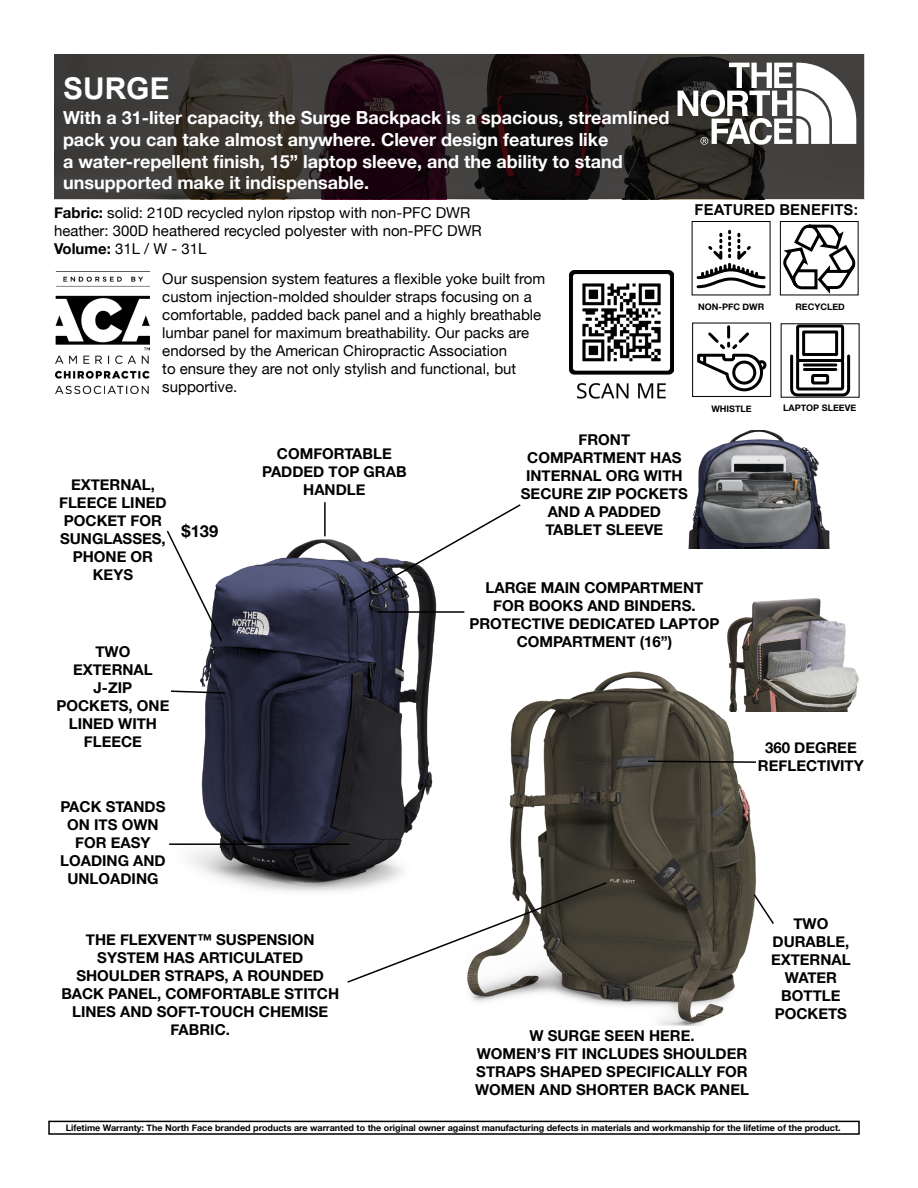
<style>
.page{position:relative;width:918px;height:1188px;background:#fff}
.page>*{position:absolute;margin:0;border:0;box-sizing:border-box;transform-origin:0 0}
.t1{font:700 30px "Arial";color:#fff}
.t2{font:700 18px/21.6px "Helvetica Neue";color:#fff}
.t3{font:700 16.5px "Helvetica Neue";color:#000}
.t4{font:700 15px/18px "Helvetica Neue";color:#000;text-align:center}
.t5{font:15px/18px "Helvetica Neue";color:#000}
.t6{font:700 15px "Arial";color:#000}
.t7{font:700 9px "Helvetica Neue";color:#000}
.s1{font-weight:700}
</style>
<div class="page">
<svg style="left:54px;top:55px;width:809px;height:144px;background:#2e2828"></svg>
<svg style="left:678px;top:63px;width:178px;height:82px"></svg>
<svg style="left:783px;top:224px;width:73px;height:69px"></svg>
<div style="left:780px;top:221px;width:79px;height:74px;border:1px solid #000"></div>
<svg style="left:696px;top:229px;width:70px;height:60px"></svg>
<svg style="left:790px;top:325px;width:61px;height:71px"></svg>
<div style="left:48px;top:1121px;width:812px;height:14px;border:2px solid #000"></div>
<img style="left:190px;top:536px;width:275px;height:356px">
<img style="left:570px;top:270px;width:104px;height:129px">
<img style="left:468px;top:671px;width:288px;height:355px">
<svg style="left:347px;top:504px;width:174px;height:100px"></svg>
<svg style="left:346px;top:881px;width:262px;height:103px"></svg>
<img style="left:688px;top:430px;width:142px;height:119px">
<img style="left:722px;top:598px;width:137px;height:114px">
<svg style="left:752px;top:892px;width:22px;height:34px"></svg>
<hr style="left:324px;top:502px;width:2px;height:34px;background:#000">
<hr style="left:378px;top:611px;width:86px;height:2px;background:#000">
<svg style="left:646px;top:760px;width:110px;height:4px"></svg>
<img style="left:56px;top:276px;width:94px;height:118px">
<svg style="left:697px;top:325px;width:70px;height:67px"></svg>
<div style="left:692px;top:323px;width:79px;height:74px;border:1px solid #000"></div>
<svg style="left:166px;top:530px;width:57px;height:113px"></svg>
<svg style="left:171px;top:690px;width:56px;height:5px"></svg>
<hr style="left:169px;top:843px;width:180px;height:2px;background:#000">
<h1 class="t1" style="left:63px;top:69px;width:108px">SURGE</h1>
<p class="t2" style="left:63px;top:108px;width:608px">With a 31-liter capacity, the Surge Backpack is a spacious, streamlined pack you can take almost anywhere. Clever design features like<br>a water-repellent finish, 15” laptop sleeve, and the ability to stand unsupported make it indispensable.</p>
<p class="t5" style="left:54px;top:205px;width:429px"><span class="s1">Fabric:</span> solid: 210D recycled nylon ripstop with non-PFC DWR heather: 300D heathered recycled polyester with non-PFC DWR<br><span class="s1">Volume:</span> 31L / W - 31L</p>
<p class="t5" style="left:162px;top:270px;width:384px">Our suspension system features a flexible yoke built from custom injection-molded shoulder straps focusing on a comfortable, padded back panel and a highly breathable lumbar panel for maximum breathability. Our packs are endorsed by the American Chiropractic Association<br>to ensure they are not only stylish and functional, but supportive.</p>
<p class="t6" style="left:695px;top:199px;width:165px">FEATURED BENEFITS:</p>
<p class="t7" style="left:698px;top:300px;width:68px">NON-PFC DWR</p>
<p class="t7" style="left:795px;top:300px;width:51px">RECYCLED</p>
<p class="t7" style="left:711px;top:401px;width:42px">WHISTLE</p>
<p class="t7" style="left:783px;top:400px;width:74px">LAPTOP SLEEVE</p>
<p class="t4" style="left:59px;top:476px;width:109px">EXTERNAL,<br>FLEECE LINED<br>POCKET FOR<br>SUNGLASSES,<br>PHONE OR<br>KEYS</p>
<p class="t3" style="left:182px;top:518px;width:38px">$139</p>
<p class="t4" style="left:262px;top:445px;width:146px">COMFORTABLE<br>PADDED TOP GRAB<br>HANDLE</p>
<p class="t4" style="left:521px;top:431px;width:168px">FRONT<br>COMPARTMENT HAS<br>INTERNAL ORG WITH<br>SECURE ZIP POCKETS<br>AND A PADDED<br>TABLET SLEEVE</p>
<p class="t4" style="left:56px;top:643px;width:115px">TWO<br>EXTERNAL<br>J-ZIP<br>POCKETS, ONE<br>LINED WITH<br>FLEECE</p>
<p class="t4" style="left:60px;top:798px;width:107px">PACK STANDS<br>ON ITS OWN<br>FOR EASY<br>LOADING AND<br>UNLOADING</p>
<p class="t4" style="left:61px;top:931px;width:279px">THE FLEXVENT™ SUSPENSION<br>SYSTEM HAS ARTICULATED<br>SHOULDER STRAPS, A ROUNDED<br>BACK PANEL, COMFORTABLE STITCH<br>LINES AND SOFT-TOUCH CHEMISE<br>FABRIC.</p>
<p class="t4" style="left:469px;top:579px;width:252px">LARGE MAIN COMPARTMENT<br>FOR BOOKS AND BINDERS.<br>PROTECTIVE DEDICATED LAPTOP<br>COMPARTMENT (16”)</p>
<p class="t4" style="left:758px;top:739px;width:107px">360 DEGREE<br>REFLECTIVITY</p>
<p class="t4" style="left:475px;top:1027px;width:275px">W SURGE SEEN HERE.<br>WOMEN’S FIT INCLUDES SHOULDER<br>STRAPS SHAPED SPECIFICALLY FOR<br>WOMEN AND SHORTER BACK PANEL</p>
<p class="t4" style="left:771px;top:915px;width:81px">TWO<br>DURABLE,<br>EXTERNAL<br>WATER<br>BOTTLE<br>POCKETS</p>
<p class="t7" style="left:66px;top:1121px;width:777px">Lifetime Warranty: The North Face branded products are warranted to the original owner against manufacturing defects in materials and workmanship for the lifetime of the product.</p>
</div>
